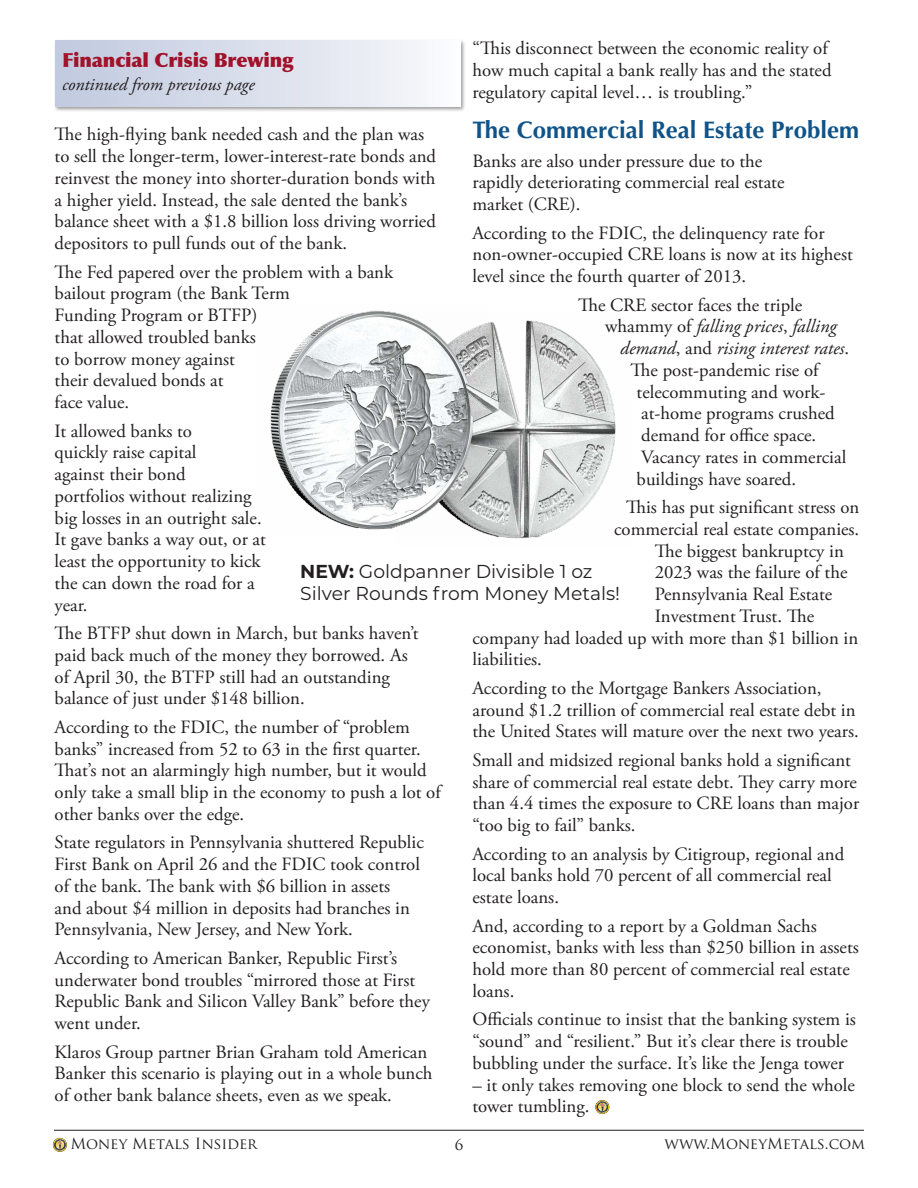
<style>
.page{position:relative;width:918px;height:1188px;background:#fff}
.page>*{position:absolute;margin:0;border:0;box-sizing:border-box;transform-origin:0 0}
.t1{font:700 24px "Optima";color:#105388}
.t2{font:900 19.5px "Optima";letter-spacing:-.01em;color:#a2112a}
.t3{font:18.75px/21.8px "Adobe Garamond Pro";color:#231f20}
.t4{font:italic 18.75px "Adobe Garamond Pro";color:#231f20}
.t5{font:18.75px/21.8px "Montserrat";color:#231f20}
.t6{font:italic 18px "Adobe Garamond Pro";color:#231f20}
.t7{font:15px "Trajan Pro";color:#231f20}
.s1{font-style:normal}
.s2{font-weight:700}
</style>
<div class="page">
<hr style="left:54px;top:1130px;width:810px;height:1px;background:#231f20">
<div style="left:596px;top:1100px;width:13px;height:14px;border:1px solid #183058;border-radius:50%"></div>
<div style="left:54px;top:39px;width:412px;height:74px;background:#231f20;opacity:.45"></div>
<div style="left:55px;top:40px;width:405px;height:66px;background:linear-gradient(to right,#bfc8de,#f9f9fc)"></div>
<img style="left:488px;top:320px;width:128px;height:219px">
<img style="left:270px;top:310px;width:218px;height:225px">
<div style="left:53px;top:1138px;width:13px;height:13px;border:1px solid #183058;border-radius:50%"></div>
<svg style="left:596px;top:1101px;width:13px;height:12px"></svg>
<svg style="left:54px;top:1139px;width:12px;height:12px"></svg>
<p class="t3" style="left:473px;top:38px;width:361px;text-align:justify">“This disconnect between the economic reality of how much capital a bank really has and the stated regulatory capital level… is troubling.”</p>
<p class="t1" style="left:472px;top:116px;width:388px">The Commercial Real Estate Problem</p>
<p class="t3" style="left:472px;top:150px;width:313px">Banks are also under pressure due to the rapidly deteriorating commercial real estate market (CRE).</p>
<p class="t3" style="left:472px;top:222px;width:382px">According to the FDIC, the delinquency rate for non-owner-occupied CRE loans is now at its highest level since the fourth quarter of 2013.</p>
<p class="t3" style="left:578px;top:294px;width:226px">The CRE sector faces the triple</p>
<p class="t4" style="left:605px;top:315px;width:233px"><span class="s1">whammy of</span> falling prices<span class="s1">,</span> falling</p>
<p class="t4" style="left:620px;top:337px;width:231px">demand<span class="s1">, and</span> rising interest rates<span class="s1">.</span></p>
<p class="t3" style="left:631px;top:360px;width:192px">The post-pandemic rise of</p>
<p class="t3" style="left:637px;top:381px;width:190px">telecommuting and work-</p>
<p class="t3" style="left:641px;top:403px;width:195px">at-home programs crushed</p>
<p class="t3" style="left:641px;top:425px;width:177px">demand for office space.</p>
<p class="t3" style="left:641px;top:447px;width:207px">Vacancy rates in commercial</p>
<p class="t3" style="left:637px;top:468px;width:161px">buildings have soared.</p>
<p class="t3" style="left:626px;top:497px;width:235px">This has put significant stress on</p>
<p class="t3" style="left:614px;top:519px;width:247px">commercial real estate companies.</p>
<p class="t3" style="left:655px;top:540px;width:191px">The biggest bankruptcy in</p>
<p class="t3" style="left:655px;top:562px;width:194px">2023 was the failure of the</p>
<p class="t3" style="left:655px;top:584px;width:179px">Pennsylvania Real Estate</p>
<p class="t3" style="left:655px;top:606px;width:161px">Investment Trust. The</p>
<p class="t3" style="left:472px;top:627px;width:387px">company had loaded up with more than $1 billion in</p>
<p class="t3" style="left:472px;top:649px;width:71px">liabilities.</p>
<p class="t3" style="left:472px;top:678px;width:388px">According to the Mortgage Bankers Association, around $1.2 trillion of commercial real estate debt in the United States will mature over the next two years.</p>
<p class="t3" style="left:472px;top:750px;width:388px">Small and midsized regional banks hold a significant share of commercial real estate debt. They carry more than 4.4 times the exposure to CRE loans than major “too big to fail” banks.</p>
<p class="t3" style="left:472px;top:843px;width:373px">According to an analysis by Citigroup, regional and local banks hold 70 percent of all commercial real estate loans.</p>
<p class="t3" style="left:472px;top:915px;width:388px">And, according to a report by a Goldman Sachs economist, banks with less than $250 billion in assets hold more than 80 percent of commercial real estate loans.</p>
<p class="t3" style="left:472px;top:1009px;width:385px">Officials continue to insist that the banking system is “sound” and “resilient.” But it’s clear there is trouble bubbling under the surface. It’s like the Jenga tower</p>
<p class="t3" style="left:472px;top:1074px;width:384px">– it only takes removing one block to send the whole tower tumbling.</p>
<p class="t2" style="left:62px;top:49px;width:233px">Financial Crisis Brewing</p>
<p class="t6" style="left:62px;top:73px;width:194px">continued from previous page</p>
<p class="t3" style="left:55px;top:124px;width:383px">The high-flying bank needed cash and the plan was to sell the longer-term, lower-interest-rate bonds and reinvest the money into shorter-duration bonds with a higher yield. Instead, the sale dented the bank’s balance sheet with a $1.8 billion loss driving worried depositors to pull funds out of the bank.</p>
<p class="t3" style="left:55px;top:261px;width:340px">The Fed papered over the problem with a bank bailout program (the Bank Term<br>Funding Program or BTFP)<br>that allowed troubled banks<br>to borrow money against<br>their devalued bonds at<br>face value.</p>
<p class="t3" style="left:55px;top:420px;width:213px">It allowed banks to<br>quickly raise capital<br>against their bond<br>portfolios without realizing big losses in an outright sale.<br>It gave banks a way out, or at least the opportunity to kick the can down the road for a year.</p>
<p class="t3" style="left:55px;top:623px;width:366px">The BTFP shut down in March, but banks haven’t paid back much of the money they borrowed. As of April 30, the BTFP still had an outstanding balance of just under $148 billion.</p>
<p class="t3" style="left:55px;top:717px;width:390px">According to the FDIC, the number of “problem banks” increased from 52 to 63 in the first quarter.<br>That’s not an alarmingly high number, but it would only take a small blip in the economy to push a lot of other banks over the edge.</p>
<p class="t3" style="left:55px;top:832px;width:371px">State regulators in Pennsylvania shuttered Republic First Bank on April 26 and the FDIC took control of the bank. The bank with $6 billion in assets<br>and about $4 million in deposits had branches in Pennsylvania, New Jersey, and New York.</p>
<p class="t3" style="left:55px;top:948px;width:377px">According to American Banker, Republic First’s underwater bond troubles “mirrored those at First Republic Bank and Silicon Valley Bank” before they went under.</p>
<p class="t3" style="left:55px;top:1041px;width:379px">Klaros Group partner Brian Graham told American<br>Banker this scenario is playing out in a whole bunch of other bank balance sheets, even as we speak.</p>
<p class="t5" style="left:300px;top:560px;width:322px"><span class="s2">NEW:</span> Goldpanner Divisible 1 oz<br>Silver Rounds from Money Metals!</p>
<p class="t7" style="left:70px;top:1134px;width:188px">Money Metals Insider</p>
<p class="t7" style="left:455px;top:1135px;width:10px">6</p>
<p class="t7" style="left:664px;top:1134px;width:202px">www.MoneyMetals.com</p>
</div>
